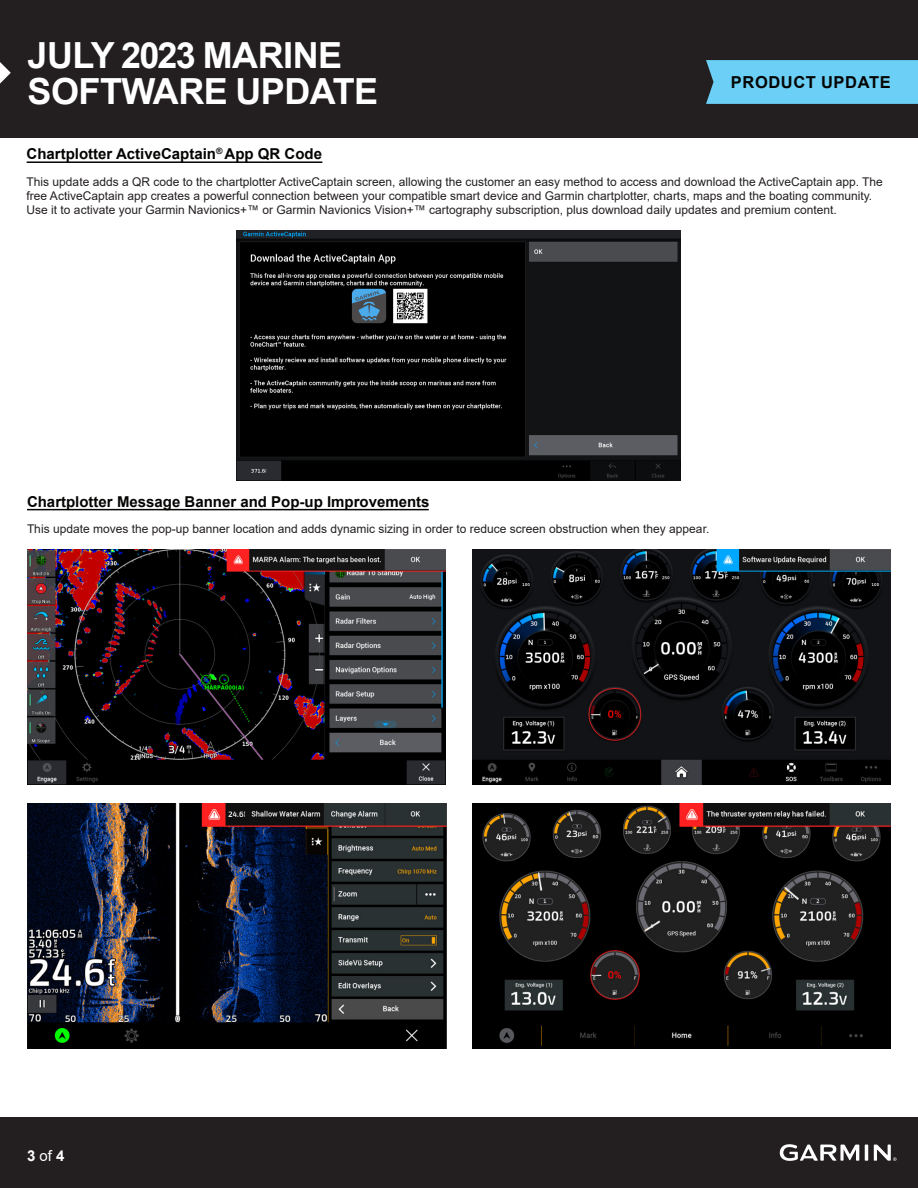
<style>
.page{position:relative;width:918px;height:1188px;background:#fff}
.page>*{position:absolute;margin:0;border:0;box-sizing:border-box;transform-origin:0 0}
.t1{font:700 36px "Arial";letter-spacing:-.015em;color:#fff}
.t2{font:700 16.5px "Arial";letter-spacing:.035em;color:#040503}
.t3{font:700 15px "Arial";color:#040503}
.t4{font:700 15px "Arial";color:#fff}
.t5{font:12px/14.4px "Arial";color:#231f20}
.s1{font-weight:400}
</style>
<div class="page">
<div style="left:0;top:1118px;width:918px;height:70px;background:#231f20"></div>
<svg style="left:780px;top:1144px;width:117px;height:17px"></svg>
<div style="left:0;top:0;width:918px;height:137px;background:#231f20"></div>
<div style="left:706px;top:60px;width:212px;height:44px;background:#6bcff6"></div>
<svg style="left:0;top:62px;width:11px;height:22px"></svg>
<hr style="left:27px;top:161px;width:295px;height:2px;background:#040503">
<hr style="left:27px;top:509px;width:402px;height:1px;background:#040503">
<img style="left:236px;top:230px;width:445px;height:250px">
<img style="left:473px;top:549px;width:418px;height:235px">
<img style="left:27px;top:804px;width:420px;height:245px">
<img style="left:472px;top:804px;width:419px;height:245px">
<img style="left:27px;top:549px;width:418px;height:236px">
<p class="t1" style="left:28px;top:30px;width:316px">JULY 2023 MARINE</p>
<p class="t1" style="left:28px;top:66px;width:352px">SOFTWARE UPDATE</p>
<p class="t3" style="left:27px;top:144px;width:297px">Chartplotter ActiveCaptain<sup>®</sup> App QR Code</p>
<p class="t2" style="left:731px;top:71px;width:161px">PRODUCT UPDATE</p>
<p class="t5" style="left:27px;top:174px;width:858px">This update adds a QR code to the chartplotter ActiveCaptain screen, allowing the customer an easy method to access and download the ActiveCaptain app. The free ActiveCaptain app creates a powerful connection between your compatible smart device and Garmin chartplotter, charts, maps and the boating community.<br>Use it to activate your Garmin Navionics+™ or Garmin Navionics Vision+™ cartography subscription, plus download daily updates and premium content.</p>
<p class="t3" style="left:27px;top:491px;width:404px">Chartplotter Message Banner and Pop-up Improvements</p>
<p class="t5" style="left:27px;top:522px;width:684px">This update moves the pop-up banner location and adds dynamic sizing in order to reduce screen obstruction when they appear.</p>
<p class="t4" style="left:27px;top:1145px;width:39px">3 <span class="s1">of</span> 4</p>
</div>
